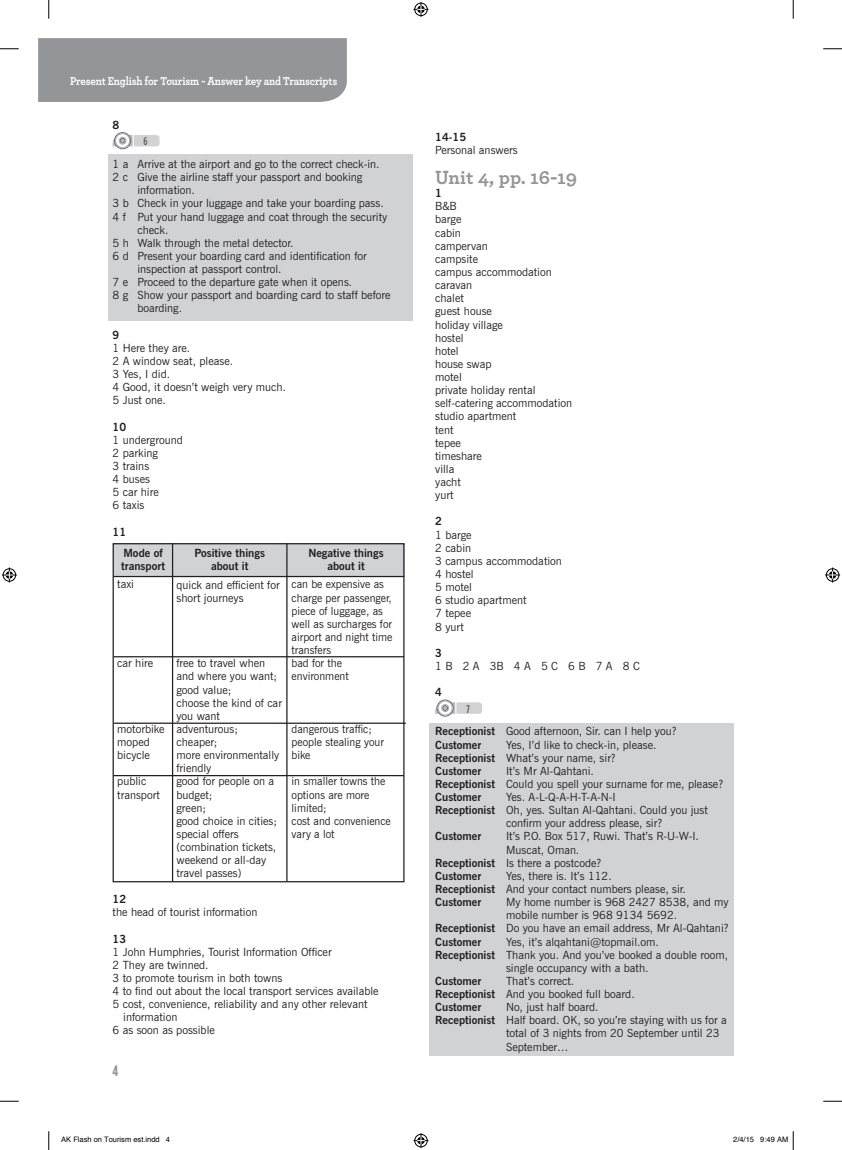
<style>
.page{position:relative;width:842px;height:1150px;background:#fff}
.page>*{position:absolute;margin:0;border:0;box-sizing:border-box;transform-origin:0 0}
.t1{font:700 20px "Archer";color:#939598}
.t2{font:700 condensed 15px "Gotham HTF";color:#939598}
.t3{font:700 12px "Archer";letter-spacing:-.015em;color:#fff;scale:.9 1}
.t4{font:11.25px/13.1px "News Gothic BT";color:#231f20}
.t5{font:700 11.25px/13.1px "News Gothic BT";color:#231f20;text-align:center}
.t6{font:500 condensed 11.12px "Gotham HTF";color:#57585a}
.t7{font:7.5px "Helvetica";color:#000}
.s1{font-weight:700}
</style>
<div class="page">
<div style="left:38px;top:38px;width:309px;height:64px;background:#939598"></div>
<div style="left:429px;top:723px;width:305px;height:332px;background:#d1d2d4"></div>
<div style="left:108px;top:154px;width:305px;height:167px;background:#d1d2d4"></div>
<svg style="left:435px;top:699px;width:47px;height:18px"></svg>
<div style="left:441px;top:704px;width:8px;height:8px;border:1px solid #a8a9ad;border-radius:50%"></div>
<div style="left:438px;top:701px;width:14px;height:14px;border:1px solid #a8a9ad;border-radius:50%"></div>
<svg style="left:113px;top:132px;width:47px;height:18px"></svg>
<div style="left:119px;top:137px;width:7px;height:7px;border:1px solid #a8a9ad;border-radius:50%"></div>
<div style="left:115px;top:134px;width:15px;height:14px;border:1px solid #a8a9ad;border-radius:50%"></div>
<div style="left:113px;top:543px;width:291px;height:33px;background:#d1d2d4"></div>
<div style="left:113px;top:543px;width:291px;height:339px;border:1px solid #231f20"></div>
<hr style="left:114px;top:576px;width:290px;height:1px;background:#231f20">
<hr style="left:114px;top:656px;width:290px;height:1px;background:#231f20">
<hr style="left:113px;top:775px;width:291px;height:1px;background:#231f20">
<hr style="left:114px;top:723px;width:292px;height:1px;background:#231f20">
<hr style="left:172px;top:543px;width:1px;height:339px;background:#231f20">
<hr style="left:286px;top:543px;width:1px;height:339px;background:#231f20">
<svg style="left:0;top:48px;width:19px;height:2px"></svg>
<svg style="left:823px;top:48px;width:19px;height:2px"></svg>
<svg style="left:0;top:1100px;width:19px;height:2px"></svg>
<svg style="left:823px;top:1100px;width:19px;height:2px"></svg>
<svg style="left:48px;top:0;width:2px;height:19px"></svg>
<svg style="left:48px;top:1131px;width:2px;height:19px"></svg>
<svg style="left:792px;top:0;width:2px;height:19px"></svg>
<svg style="left:413px;top:2px;width:15px;height:15px"></svg>
<svg style="left:413px;top:1133px;width:15px;height:15px"></svg>
<svg style="left:2px;top:567px;width:15px;height:15px"></svg>
<svg style="left:825px;top:567px;width:15px;height:15px"></svg>
<svg style="left:792px;top:1131px;width:2px;height:19px"></svg>
<p class="t3" style="left:70px;top:71px;width:298px">Present English for Tourism - Answer key and Transcripts</p>
<p class="t5" style="left:113px;top:118px;width:8px">8</p>
<p class="t6" style="left:144px;top:135px;width:6px">6</p>
<p class="t4" style="left:113px;top:157px;width:268px">1 a Arrive at the airport and go to the correct check-in.</p>
<p class="t4" style="left:113px;top:171px;width:251px">2 c Give the airline staff your passport and booking</p>
<p class="t4" style="left:137px;top:184px;width:59px">information.</p>
<p class="t4" style="left:113px;top:197px;width:273px">3 b Check in your luggage and take your boarding pass.</p>
<p class="t4" style="left:113px;top:210px;width:276px">4 f Put your hand luggage and coat through the security</p>
<p class="t4" style="left:137px;top:223px;width:33px">check.</p>
<p class="t4" style="left:113px;top:236px;width:182px">5 h Walk through the metal detector.</p>
<p class="t4" style="left:113px;top:249px;width:256px">6 d Present your boarding card and identification for</p>
<p class="t4" style="left:137px;top:262px;width:146px">inspection at passport control.</p>
<p class="t4" style="left:113px;top:276px;width:241px">7 e Proceed to the departure gate when it opens.</p>
<p class="t4" style="left:113px;top:289px;width:279px">8 g Show your passport and boarding card to staff before</p>
<p class="t4" style="left:137px;top:302px;width:46px">boarding.</p>
<p class="t5" style="left:113px;top:328px;width:8px">9</p>
<p class="t4" style="left:113px;top:341px;width:175px">1 Here they are.<br>2 A window seat, please.<br>3 Yes, I did.<br>4 Good, it doesn’t weigh very much.<br>5 Just one.</p>
<p class="t5" style="left:113px;top:420px;width:15px">10</p>
<p class="t4" style="left:113px;top:433px;width:72px">1 underground<br>2 parking<br>3 trains<br>4 buses<br>5 car hire<br>6 taxis</p>
<p class="t5" style="left:113px;top:525px;width:15px">11</p>
<p class="t5" style="left:121px;top:547px;width:45px;text-align:left">Mode of transport</p>
<p class="t4" style="left:117px;top:578px;width:18px">taxi</p>
<p class="t4" style="left:117px;top:657px;width:38px">car hire</p>
<p class="t4" style="left:117px;top:722px;width:49px">motorbike moped bicycle</p>
<p class="t4" style="left:117px;top:775px;width:44px">public transport</p>
<p class="t5" style="left:194px;top:547px;width:72px">Positive things about it</p>
<p class="t4" style="left:176px;top:578px;width:105px">quick and efficient for short journeys</p>
<p class="t4" style="left:176px;top:657px;width:107px">free to travel when and where you want; good value;<br>choose the kind of car you want adventurous;<br>cheaper;<br>more environmentally friendly<br>good for people on a budget;<br>green;<br>good choice in cities; special offers (combination tickets, weekend or all-day travel passes)</p>
<p class="t5" style="left:308px;top:547px;width:77px">Negative things about it</p>
<p class="t4" style="left:291px;top:578px;width:102px">can be expensive as charge per passenger, piece of luggage, as well as surcharges for airport and night time transfers<br>bad for the environment</p>
<p class="t4" style="left:291px;top:722px;width:94px">dangerous traffic; people stealing your bike</p>
<p class="t4" style="left:291px;top:775px;width:101px">in smaller towns the options are more limited;<br>cost and convenience vary a lot</p>
<p class="t5" style="left:113px;top:892px;width:15px">12</p>
<p class="t4" style="left:113px;top:906px;width:146px">the head of tourist information</p>
<p class="t5" style="left:113px;top:932px;width:15px">13</p>
<p class="t4" style="left:113px;top:945px;width:221px">1 John Humphries, Tourist Information Officer</p>
<p class="t4" style="left:113px;top:958px;width:97px">2 They are twinned.</p>
<p class="t4" style="left:113px;top:971px;width:171px">3 to promote tourism in both towns</p>
<p class="t4" style="left:113px;top:984px;width:268px">4 to find out about the local transport services available</p>
<p class="t4" style="left:113px;top:997px;width:256px">5 cost, convenience, reliability and any other relevant</p>
<p class="t4" style="left:123px;top:1011px;width:56px">information</p>
<p class="t4" style="left:113px;top:1024px;width:104px">6 as soon as possible</p>
<h2 class="t2" style="left:113px;top:1063px;width:7px">4</h2>
<p class="t5" style="left:435px;top:131px;width:32px">14-15</p>
<p class="t4" style="left:435px;top:144px;width:84px">Personal answers</p>
<h1 class="t1" style="left:435px;top:162px;width:143px">Unit 4, pp. 16-19</h1>
<p class="t5" style="left:435px;top:187px;width:8px">1</p>
<p class="t4" style="left:435px;top:200px;width:138px">B&amp;B<br>barge<br>cabin<br>campervan<br>campsite<br>campus accommodation caravan<br>chalet<br>guest house<br>holiday village<br>hostel<br>hotel<br>house swap<br>motel<br>private holiday rental self-catering accommodation studio apartment<br>tent<br>tepee<br>timeshare<br>villa<br>yacht<br>yurt</p>
<p class="t5" style="left:435px;top:515px;width:8px">2</p>
<p class="t4" style="left:435px;top:528px;width:128px">1 barge<br>2 cabin<br>3 campus accommodation<br>4 hostel<br>5 motel<br>6 studio apartment<br>7 tepee<br>8 yurt</p>
<p class="t5" style="left:435px;top:646px;width:8px">3</p>
<p class="t4" style="left:435px;top:659px;width:206px">1 B 2 A 3B 4 A 5 C 6 B 7 A 8 C</p>
<p class="t5" style="left:435px;top:685px;width:8px">4</p>
<p class="t6" style="left:466px;top:702px;width:5px">7</p>
<p class="t4" style="left:435px;top:725px;width:243px"><span class="s1">Receptionist</span> Good afternoon, Sir. can I help you?<br><span class="s1">Customer</span></p>
<p class="t4" style="left:435px;top:738px;width:223px;text-indent:71px">Yes, I’d like to check-in, please.<br><span class="s1">Receptionist</span> What’s your name, sir?<br><span class="s1">Customer</span></p>
<p class="t4" style="left:435px;top:764px;width:289px;text-indent:71px">It’s Mr Al-Qahtani.<br><span class="s1">Receptionist</span> Could you spell your surname for me, please?<br><span class="s1">Customer</span></p>
<p class="t4" style="left:506px;top:790px;width:111px">Yes. A-L-Q-A-H-T-A-N-I</p>
<p class="t4" style="left:435px;top:803px;width:274px"><span class="s1">Receptionist</span> Oh, yes. Sultan Al-Qahtani. Could you just</p>
<p class="t4" style="left:506px;top:817px;width:158px">confirm your address please, sir?</p>
<p class="t5" style="left:435px;top:830px;width:48px">Customer</p>
<p class="t4" style="left:506px;top:830px;width:194px">It’s P.O. Box 517, Ruwi. That’s R-U-W-I.</p>
<p class="t4" style="left:506px;top:843px;width:75px">Muscat, Oman.</p>
<p class="t4" style="left:435px;top:856px;width:168px"><span class="s1">Receptionist</span> Is there a postcode?</p>
<p class="t5" style="left:435px;top:869px;width:48px">Customer</p>
<p class="t4" style="left:435px;top:869px;width:252px;text-indent:71px">Yes, there is. It’s 112.<br><span class="s1">Receptionist</span> And your contact numbers please, sir.<br><span class="s1">Customer</span></p>
<p class="t4" style="left:506px;top:895px;width:224px">My home number is 968 2427 8538, and my</p>
<p class="t4" style="left:506px;top:908px;width:173px">mobile number is 968 9134 5692.</p>
<p class="t4" style="left:435px;top:922px;width:295px"><span class="s1">Receptionist</span> Do you have an email address, Mr Al-Qahtani?</p>
<p class="t5" style="left:435px;top:935px;width:48px">Customer</p>
<p class="t4" style="left:506px;top:935px;width:154px">Yes, it’s alqahtani@topmail.om.</p>
<p class="t4" style="left:435px;top:948px;width:294px"><span class="s1">Receptionist</span> Thank you. And you’ve booked a double room,</p>
<p class="t4" style="left:506px;top:961px;width:144px">single occupancy with a bath.</p>
<p class="t5" style="left:435px;top:974px;width:48px">Customer</p>
<p class="t4" style="left:435px;top:974px;width:201px;text-indent:71px">That’s correct.<br><span class="s1">Receptionist</span> And you booked full board.<br><span class="s1">Customer</span></p>
<p class="t4" style="left:506px;top:1000px;width:94px">No, just half board.</p>
<p class="t4" style="left:435px;top:1014px;width:293px"><span class="s1">Receptionist</span> Half board. OK, so you’re staying with us for a</p>
<p class="t4" style="left:506px;top:1027px;width:215px">total of 3 nights from 20 September until 23</p>
<p class="t4" style="left:506px;top:1040px;width:64px">September…</p>
<p class="t7" style="left:61px;top:1135px;width:110px">AK Flash on Tourism est.indd 4</p>
<p class="t7" style="left:733px;top:1135px;width:57px">2/4/15 9:49 AM</p>
</div>
